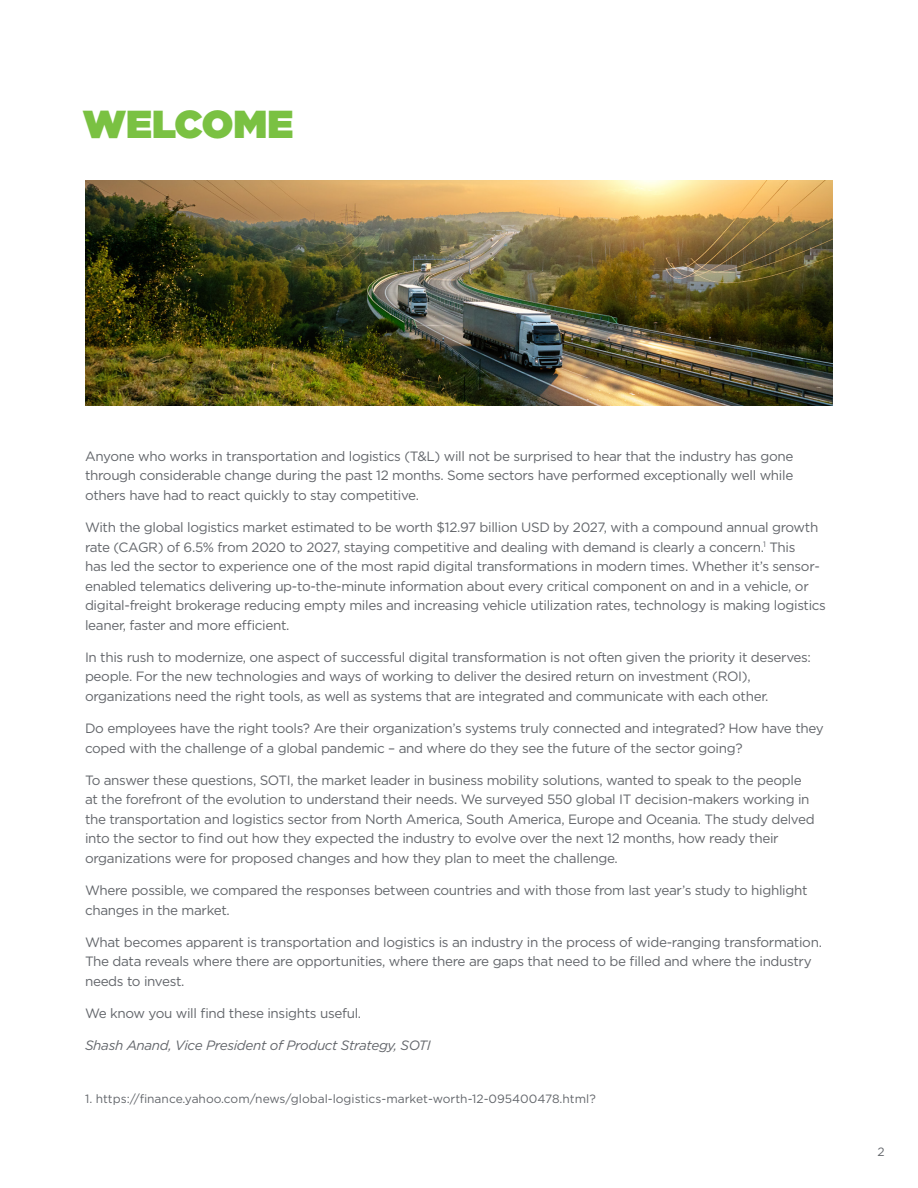
<style>
.page{position:relative;width:918px;height:1188px;background:#fff}
.page>*{position:absolute;margin:0;border:0;box-sizing:border-box;transform-origin:0 0}
.t1{font:900 39px "Gotham";color:#7ac142}
.t2{font:13.5px/19.5px "Gotham";letter-spacing:-.025em;color:#63666b}
.t3{font:italic 13.5px "Gotham";letter-spacing:-.025em;color:#63666b}
.t4{font:12px "Gotham";color:#63666b}
</style>
<div class="page">
<img style="left:85px;top:180px;width:748px;height:225px">
<p class="t1" style="left:83px;top:96px;width:212px">WELCOME</p>
<p class="t2" style="left:85px;top:446px;width:710px;text-align:justify">Anyone who works in transportation and logistics (T&amp;L) will not be surprised to hear that the industry has gone through considerable change during the past 12 months. Some sectors have performed exceptionally well while others have had to react quickly to stay competitive.</p>
<p class="t2" style="left:85px;top:517px;width:743px">With the global logistics market estimated to be worth $12.97 billion USD by 2027, with a compound annual growth rate (CAGR) of 6.5% from 2020 to 2027, staying competitive and dealing with demand is clearly a concern.<sup>1</sup> This<br>has led the sector to experience one of the most rapid digital transformations in modern times. Whether it’s sensor&shy;enabled telematics delivering up-to-the-minute information about every critical component on and in a vehicle, or digital-freight brokerage reducing empty miles and increasing vehicle utilization rates, technology is making logistics leaner, faster and more efficient.</p>
<p class="t2" style="left:85px;top:647px;width:728px">In this rush to modernize, one aspect of successful digital transformation is not often given the priority it deserves: people. For the new technologies and ways of working to deliver the desired return on investment (ROI), organizations need the right tools, as well as systems that are integrated and communicate with each other.</p>
<p class="t2" style="left:85px;top:718px;width:740px">Do employees have the right tools? Are their organization’s systems truly connected and integrated? How have they coped with the challenge of a global pandemic – and where do they see the future of the sector going?</p>
<p class="t2" style="left:85px;top:770px;width:731px">To answer these questions, SOTI, the market leader in business mobility solutions, wanted to speak to the people at the forefront of the evolution to understand their needs. We surveyed 550 global IT decision-makers working in the transportation and logistics sector from North America, South America, Europe and Oceania. The study delved into the sector to find out how they expected the industry to evolve over the next 12 months, how ready their organizations were for proposed changes and how they plan to meet the challenge.</p>
<p class="t2" style="left:85px;top:880px;width:724px">Where possible, we compared the responses between countries and with those from last year’s study to highlight changes in the market.</p>
<p class="t2" style="left:85px;top:932px;width:738px">What becomes apparent is transportation and logistics is an industry in the process of wide-ranging transformation.<br>The data reveals where there are opportunities, where there are gaps that need to be filled and where the industry needs to invest.</p>
<p class="t2" style="left:85px;top:1003px;width:278px">We know you will find these insights useful.</p>
<p class="t3" style="left:85px;top:1037px;width:347px">Shash Anand, Vice President of Product Strategy, SOTI</p>
<p class="t4" style="left:85px;top:1091px;width:512px">1. https://finance.yahoo.com/news/global-logistics-market-worth-12-095400478.html?</p>
<p class="t4" style="left:877px;top:1144px;width:9px">2</p>
</div>
